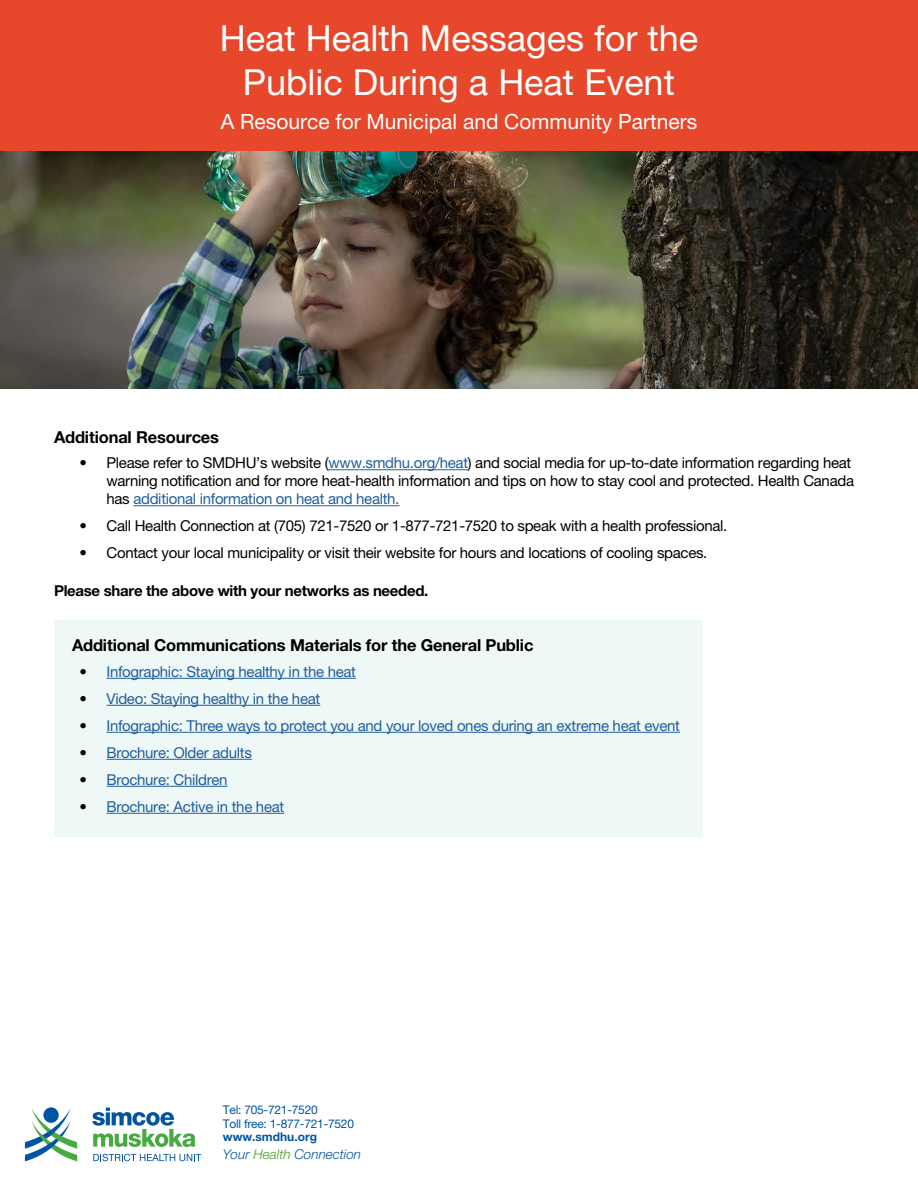
<style>
.page{position:relative;width:918px;height:1188px;background:#fff}
.page>*{position:absolute;margin:0;border:0;box-sizing:border-box;transform-origin:0 0}
.t1{font:36px/43.2px "Helvetica Neue";color:#fff;text-align:center}
.t2{font:21px "Helvetica Neue";color:#fff}
.t3{font:700 16.5px "Helvetica Neue";letter-spacing:-.01em;color:#000}
.t4{font:15px/18px "Helvetica Neue";letter-spacing:-.02em;color:#000}
.t5{font:15px "Helvetica Neue";letter-spacing:-.02em;color:#215e9e}
.t6{font:700 15px "Helvetica Neue";letter-spacing:-.02em;color:#000}
.t7{font:italic 300 13.5px "Helvetica Neue";color:#0054a4}
.t8{font:12px/13.5px "Helvetica Neue";letter-spacing:-.02em;color:#0054a4}
.t9{font:700 12px "Helvetica Neue";color:#0054a4}
.s1{color:#215e9e}
.s2{color:#000}
.s3{color:#479d22}
</style>
<div class="page">
<div style="left:54px;top:621px;width:649px;height:216px;background:#eef8f6"></div>
<img style="left:0;top:151px;width:918px;height:237px">
<svg style="left:25px;top:1108px;width:52px;height:53px"></svg>
<svg style="left:92px;top:1108px;width:103px;height:39px"></svg>
<svg style="left:93px;top:1154px;width:108px;height:7px"></svg>
<div style="left:0;top:0;width:918px;height:151px;background:#e7482b"></div>
<hr style="left:329px;top:469px;width:139px;height:1px;background:#215e9e">
<hr style="left:133px;top:505px;width:266px;height:1px;background:#215e9e">
<hr style="left:106px;top:678px;width:250px;height:1px;background:#215e9e">
<hr style="left:106px;top:705px;width:214px;height:1px;background:#215e9e">
<hr style="left:106px;top:732px;width:574px;height:1px;background:#215e9e">
<hr style="left:106px;top:759px;width:146px;height:1px;background:#215e9e">
<hr style="left:106px;top:786px;width:122px;height:1px;background:#215e9e">
<hr style="left:106px;top:813px;width:178px;height:1px;background:#215e9e">
<h1 class="t1" style="left:220px;top:17px;width:480px">Heat Health Messages for the<br>Public During a Heat Event</h1>
<h2 class="t2" style="left:221px;top:109px;width:478px">A Resource for Municipal and Community Partners</h2>
<p class="t3" style="left:54px;top:427px;width:167px">Additional Resources</p>
<p class="t4" style="left:106px;top:454px;width:749px;text-indent:-27px">• Please refer to SMDHU’s website (<span class="s1">www.smdhu.org/heat</span>) and social media for up-to-date information regarding heat warning notification and for more heat-health information and tips on how to stay cool and protected. Health Canada has <span class="s1">additional information on heat and health.</span></p>
<p class="t4" style="left:80px;top:517px;width:649px">• Call Health Connection at (705) 721-7520 or 1-877-721-7520 to speak with a health professional.</p>
<p class="t4" style="left:80px;top:544px;width:629px">• Contact your local municipality or visit their website for hours and locations of cooling spaces.</p>
<p class="t6" style="left:54px;top:581px;width:376px">Please share the above with your networks as needed.</p>
<p class="t3" style="left:72px;top:635px;width:463px">Additional Communications Materials for the General Public</p>
<p class="t5" style="left:80px;top:663px;width:278px"><span class="s2">•</span> Infographic: Staying healthy in the heat</p>
<p class="t5" style="left:80px;top:690px;width:242px"><span class="s2">•</span> Video: Staying healthy in the heat</p>
<p class="t5" style="left:80px;top:717px;width:602px"><span class="s2">•</span> Infographic: Three ways to protect you and your loved ones during an extreme heat event</p>
<p class="t5" style="left:80px;top:744px;width:174px"><span class="s2">•</span> Brochure: Older adults</p>
<p class="t5" style="left:80px;top:771px;width:150px"><span class="s2">•</span> Brochure: Children</p>
<p class="t5" style="left:80px;top:798px;width:206px"><span class="s2">•</span> Brochure: Active in the heat</p>
<p class="t8" style="left:223px;top:1103px;width:133px">Tel: 705-721-7520<br>Toll free: 1-877-721-7520</p>
<p class="t9" style="left:223px;top:1129px;width:96px">www.smdhu.org</p>
<p class="t7" style="left:223px;top:1146px;width:140px">Your <span class="s3">Health</span> Connection</p>
</div>
